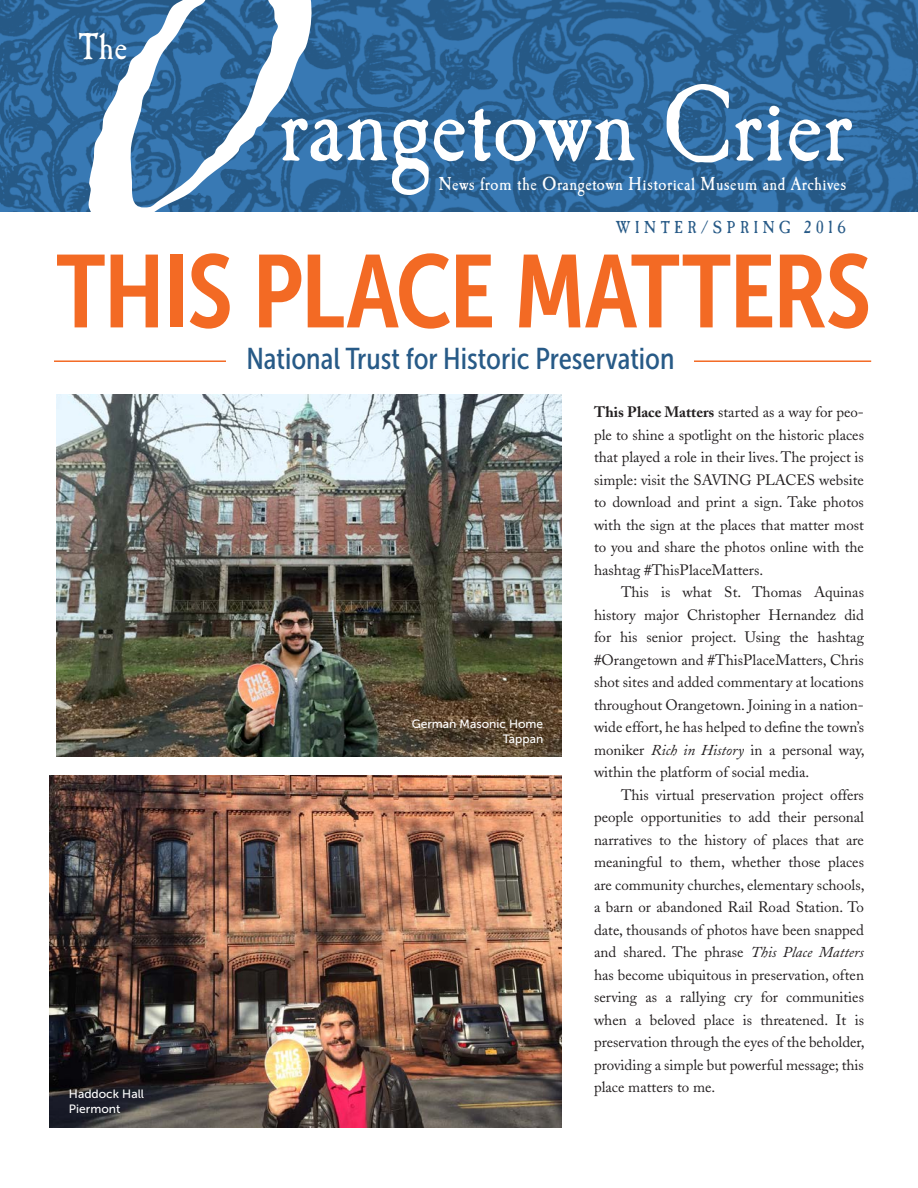
<style>
.page{position:relative;width:918px;height:1188px;background:#fff}
.page>*{position:absolute;margin:0;border:0;box-sizing:border-box;transform-origin:0 0}
.t1{font:396px "Aquiline";color:#fff}
.t2{font:111px "Caslon Ant T";color:#fff}
.head{font:102.6px "Museo Sans Cond 700";letter-spacing:-.015em;color:#f36a24}
.t3{font:39px "Caslon Ant T";color:#fff}
.No_Spacing{font:30px "Museo Sans Cond 500";color:#275a87}
.t4{font:19.5px "Caslon Ant T";letter-spacing:.02em;color:#fff}
.t5{font:18px "Caslon Ant T";letter-spacing:.24em;color:#275a87}
.newsletter_10__text{font:15px/22.5px "Adobe Caslon";color:#231f20;text-align:justify}
.t6{font:12px "Museo Sans 500";color:#fff}
.s1{font-weight:700}
.s2{font-style:italic}
</style>
<div class="page">
<img style="left:0;top:0;width:918px;height:212px">
<img style="left:57px;top:395px;width:505px;height:361px">
<img style="left:50px;top:776px;width:512px;height:352px">
<hr style="left:54px;top:360px;width:817px;height:2px;background:#f36a24">
<div style="left:226px;top:347px;width:468px;height:41px;background:#fff"></div>
<p class="t1" style="left:77px;top:-113px;width:249px">O</p>
<p class="t3" style="left:78px;top:26px;width:50px">The</p>
<p class="t2" style="left:278px;top:66px;width:575px">rangetown Crier</p>
<p class="t4" style="left:439px;top:173px;width:409px">News from the Orangetown Historical Museum and Archives</p>
<p class="t5" style="left:616px;top:218px;width:232px">WINTER/SPRING 2016</p>
<p class="head" style="left:56px;top:235px;width:817px">THIS PLACE MATTERS</p>
<p class="t6" style="left:69px;top:1087px;width:77px">Haddock Hall</p>
<p class="t6" style="left:69px;top:1102px;width:53px">Piermont</p>
<p class="No_Spacing" style="left:246px;top:343px;width:430px">National Trust for Historic Preservation</p>
<p class="t6" style="left:412px;top:718px;width:133px">German Masonic Home</p>
<p class="t6" style="left:503px;top:733px;width:42px">Tappan</p>
<p class="newsletter_10__text" style="left:594px;top:401px;width:272px"><span class="s1">This Place Matters</span> started as a way for peo&shy;ple to shine a spotlight on the historic places that played a role in their lives. The project is simple: visit the SAVING PLACES website to download and print a sign. Take photos with the sign at the places that matter most to you and share the photos online with the hashtag #ThisPlaceMatters.</p>
<p class="newsletter_10__text" style="left:594px;top:581px;width:272px;text-indent:27px">This is what St. Thomas Aquinas history major Christopher Hernandez did for his senior project. Using the hashtag #Orangetown and #ThisPlaceMatters, Chris shot sites and added commentary at locations throughout Orangetown. Joining in a nation&shy;wide effort, he has helped to define the town’s moniker <span class="s2">Rich in History</span> in a personal way, within the platform of social media.</p>
<p class="newsletter_10__text" style="left:594px;top:784px;width:272px;text-indent:27px">This virtual preservation project offers people opportunities to add their personal narratives to the history of places that are meaningful to them, whether those places are community churches, elementary schools, a barn or abandoned Rail Road Station. To date, thousands of photos have been snapped and shared. The phrase <span class="s2">This Place Matters </span>has become ubiquitous in preservation, often serving as a rallying cry for communities when a beloved place is threatened. It is preservation through the eyes of the beholder, providing a simple but powerful message; this place matters to me.</p>
</div>
